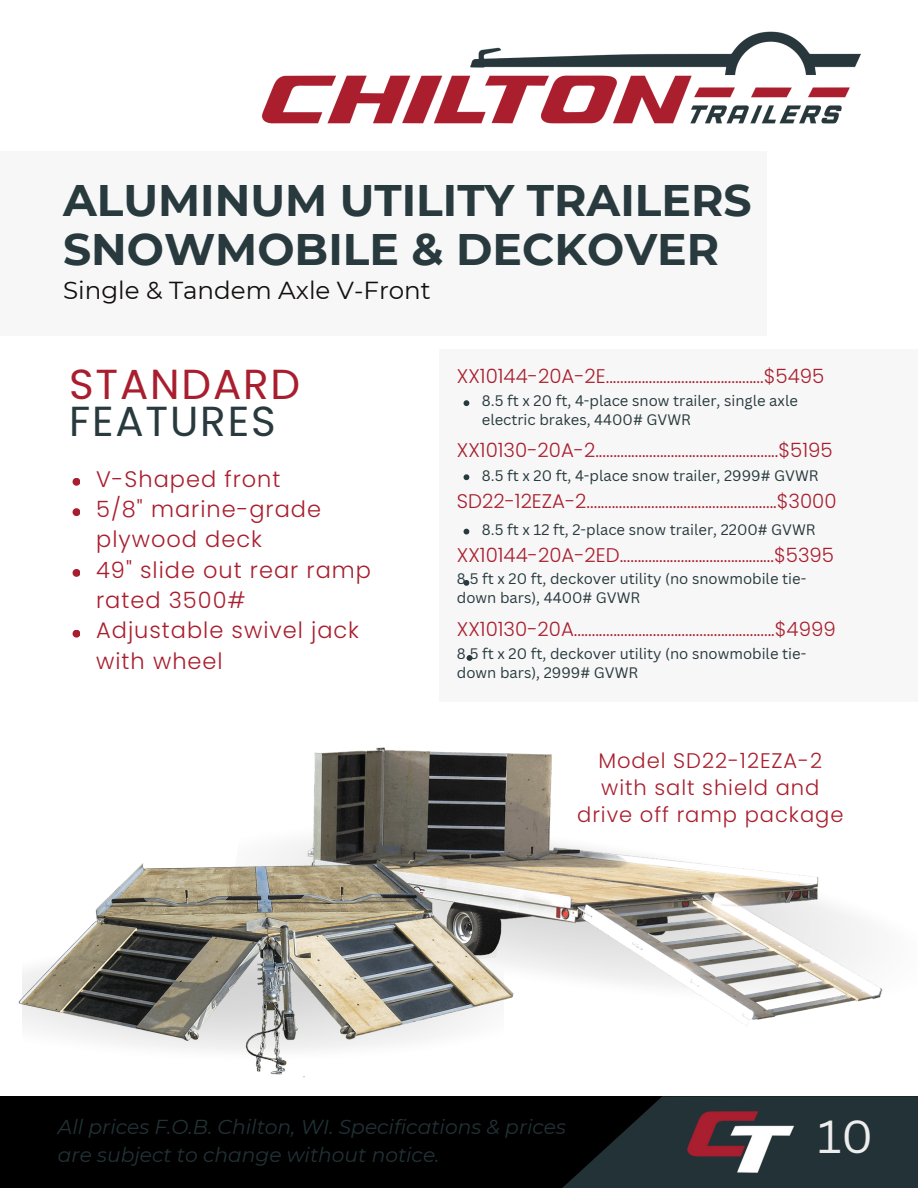
<style>
.page{position:relative;width:918px;height:1188px;background:#fff}
.page>*{position:absolute;margin:0;border:0;box-sizing:border-box;transform-origin:0 0}
.t1{font:45.15px "Canva Sans";color:#ededed}
.t2{font:700 44.1px/49.5px "Montserrat";color:#283a3e}
.t3{font:42px/37.2px "Poppins";letter-spacing:.045em;color:#a91e2e}
.t4{font:24.6px "Montserrat";color:#120f0e}
.t5{font:300 22.5px/30.3px "Poppins";letter-spacing:.045em;color:#a91e2e}
.t6{font:300 21.15px/27px "Poppins";letter-spacing:.045em;color:#a91e2e;text-align:center}
.t7{font:italic 20.25px "Montserrat";color:#223237}
.t8{font:300 19.8px "Poppins";color:#a91e2e}
.t9{font:14.85px/19.2px "Canva Sans";color:#283a3e}
.s1{color:#283a3e}
</style>
<div class="page">
<div style="left:0;top:1096px;width:918px;height:92px;background:#000"></div>
<svg style="left:562px;top:1096px;width:356px;height:92px"></svg>
<img style="left:685px;top:1096px;width:111px;height:92px">
<img style="left:261px;top:31px;width:600px;height:93px">
<div style="left:0;top:151px;width:767px;height:184px;background:#f7f7f7"></div>
<div style="left:439px;top:349px;width:479px;height:352px;background:#f7f7f7"></div>
<img style="left:314px;top:747px;width:569px;height:278px">
<img style="left:18px;top:794px;width:513px;height:284px">
<svg style="left:73px;top:478px;width:7px;height:8px"></svg>
<svg style="left:73px;top:508px;width:7px;height:8px"></svg>
<svg style="left:73px;top:569px;width:7px;height:8px"></svg>
<svg style="left:73px;top:630px;width:7px;height:8px"></svg>
<svg style="left:464px;top:400px;width:5px;height:6px"></svg>
<svg style="left:464px;top:474px;width:5px;height:6px"></svg>
<svg style="left:464px;top:529px;width:5px;height:6px"></svg>
<svg style="left:464px;top:580px;width:5px;height:6px"></svg>
<svg style="left:467px;top:655px;width:5px;height:6px"></svg>
<h3 class="t2" style="left:63px;top:175px;width:690px">ALUMINUM UTILITY TRAILERS<br>SNOWMOBILE &amp; DECKOVER</h3>
<h3 class="t4" style="left:63px;top:275px;width:369px">Single &amp; Tandem Axle V-Front</h3>
<p class="t3" style="left:69px;top:366px;width:233px">STANDARD<br><span class="s1">FEATURES</span></p>
<h3 class="t5" style="left:96px;top:464px;width:276px">V-Shaped front<br>5/8" marine-grade plywood deck<br>49" slide out rear ramp rated 3500#<br>Adjustable swivel jack with wheel</h3>
<h4 class="t8" style="left:457px;top:363px;width:369px">XX10144-20A-2E............................................$5495</h4>
<h5 class="t9" style="left:482px;top:391px;width:318px">8.5 ft x 20 ft, 4-place snow trailer, single axle electric brakes, 4400# GVWR</h5>
<h4 class="t8" style="left:457px;top:436px;width:377px">XX10130-20A-2...................................................$5195</h4>
<p class="t9" style="left:482px;top:466px;width:338px">8.5 ft x 20 ft, 4-place snow trailer, 2999# GVWR</p>
<h4 class="t8" style="left:457px;top:487px;width:381px">SD22-12EZA-2.....................................................$3000</h4>
<p class="t9" style="left:482px;top:520px;width:335px">8.5 ft x 12 ft, 2-place snow trailer, 2200# GVWR</p>
<h5 class="t8" style="left:457px;top:541px;width:379px">XX10144-20A-2ED...........................................$5395</h5>
<h5 class="t9" style="left:457px;top:569px;width:351px">8.5 ft x 20 ft, deckover utility (no snowmobile tie&shy;down bars), 4400# GVWR</h5>
<p class="t8" style="left:457px;top:615px;width:380px">XX10130-20A........................................................$4999</p>
<p class="t9" style="left:457px;top:643px;width:351px">8.5 ft x 20 ft, deckover utility (no snowmobile tie&shy;down bars), 2999# GVWR</p>
<p class="t6" style="left:577px;top:747px;width:268px">Model SD22-12EZA-2 with salt shield and drive off ramp package</p>
<p class="t7" style="left:58px;top:1114px;width:510px">All prices F.O.B. Chilton, WI. Specifications &amp; prices</p>
<h2 class="t7" style="left:58px;top:1142px;width:383px">are subject to change without notice.</h2>
<h1 class="t1" style="left:818px;top:1104px;width:57px">10</h1>
</div>
